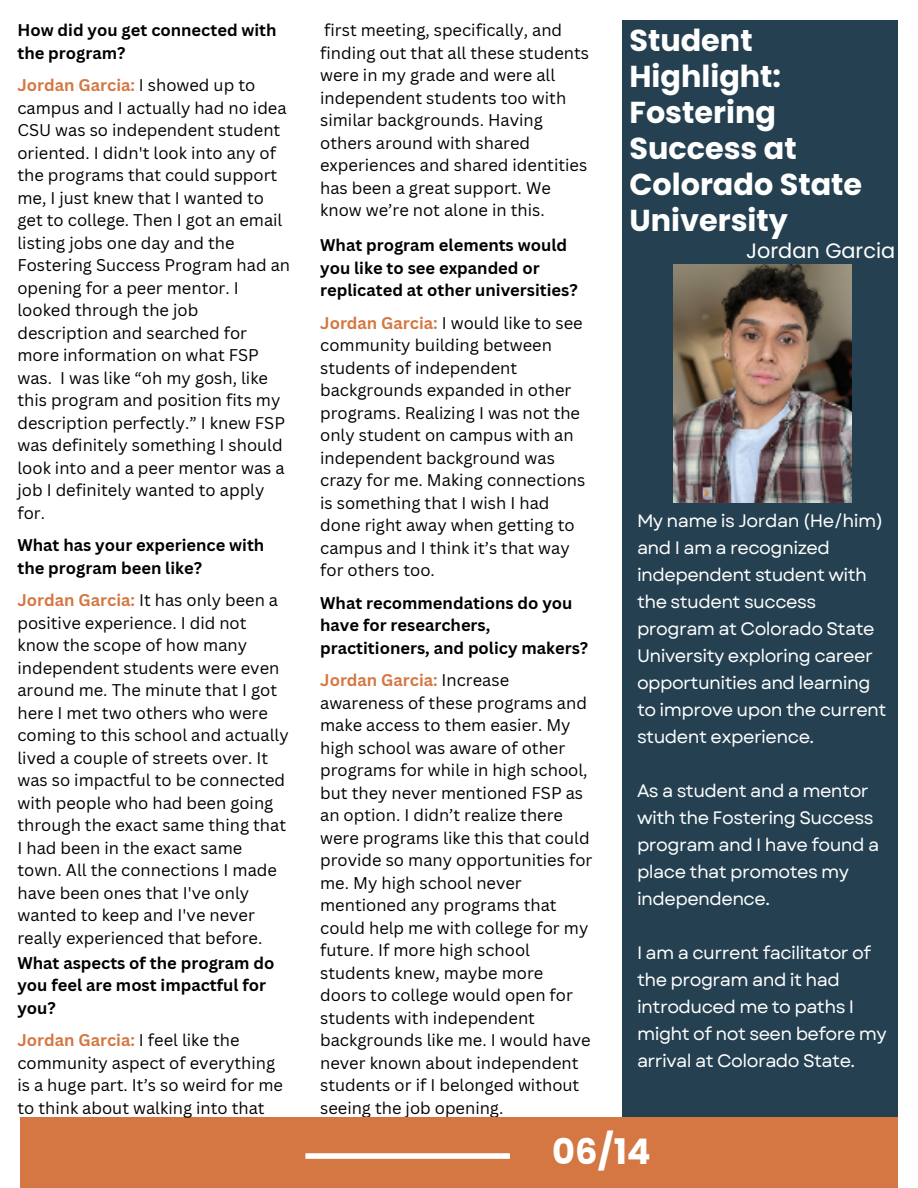
<style>
.page{position:relative;width:918px;height:1188px;background:#fff}
.page>*{position:absolute;margin:0;border:0;box-sizing:border-box;transform-origin:0 0}
.t1{font:700 35.25px "Poppins";color:#fff}
.t2{font:700 30.3px/36px "Poppins";color:#fff}
.t3{font:20.85px "Poppins";color:#fff}
.t4{font:18px/27px "Garet";letter-spacing:-.03em;color:#fff}
.t5{font:16.5px/22.5px "Canva Sans";color:#000}
.t6{font:700 16.5px/22.5px "Canva Sans";color:#000}
.s1{font-weight:700;color:#d57742}
</style>
<div class="page">
<div style="left:622px;top:21px;width:276px;height:1096px;background:#254151"></div>
<div style="left:20px;top:1117px;width:878px;height:71px;background:#d57742"></div>
<div style="left:305px;top:1153px;width:205px;height:6px;background:#fff"></div>
<img style="left:674px;top:265px;width:177px;height:237px">
<p class="t6" style="left:17px;top:19px;width:261px">How did you get connected with the program?</p>
<p class="t5" style="left:17px;top:74px;width:274px"><span class="s1">Jordan Garcia:</span> I showed up to campus and I actually had no idea<br>CSU was so independent student oriented. I didn't look into any of the programs that could support me, I just knew that I wanted to get to college. Then I got an email listing jobs one day and the<br>Fostering Success Program had an opening for a peer mentor. I looked through the job description and searched for more information on what FSP was. I was like “oh my gosh, like this program and position fits my description perfectly.” I knew FSP was definitely something I should look into and a peer mentor was a job I definitely wanted to apply for.</p>
<p class="t6" style="left:17px;top:534px;width:248px">What has your experience with the program been like?</p>
<h3 class="t5" style="left:17px;top:589px;width:273px"><span class="s1">Jordan Garcia:</span> It has only been a positive experience. I did not know the scope of how many independent students were even around me. The minute that I got here I met two others who were coming to this school and actually lived a couple of streets over. It was so impactful to be connected with people who had been going through the exact same thing that<br>I had been in the exact same town. All the connections I made have been ones that I've only wanted to keep and I've never really experienced that before.</h3>
<p class="t6" style="left:17px;top:951px;width:259px">What aspects of the program do you feel are most impactful for you?</p>
<h1 class="t5" style="left:17px;top:1029px;width:267px"><span class="s1">Jordan Garcia:</span> I feel like the community aspect of everything is a huge part. It’s so weird for me to think about walking into that</h1>
<h3 class="t5" style="left:320px;top:19px;width:270px">first meeting, specifically, and finding out that all these students were in my grade and were all independent students too with similar backgrounds. Having others around with shared experiences and shared identities has been a great support. We know we’re not alone in this.</h3>
<p class="t6" style="left:320px;top:234px;width:259px">What program elements would you like to see expanded or replicated at other universities?</p>
<h3 class="t5" style="left:320px;top:311px;width:267px"><span class="s1">Jordan Garcia:</span> I would like to see community building between students of independent backgrounds expanded in other programs. Realizing I was not the only student on campus with an independent background was crazy for me. Making connections is something that I wish I had done right away when getting to campus and I think it’s that way for others too.</h3>
<p class="t6" style="left:320px;top:591px;width:270px">What recommendations do you have for researchers, practitioners, and policy makers?</p>
<p class="t5" style="left:320px;top:669px;width:274px"><span class="s1">Jordan Garcia:</span> Increase awareness of these programs and make access to them easier. My high school was aware of other programs for while in high school, but they never mentioned FSP as an option. I didn’t realize there were programs like this that could provide so many opportunities for me. My high school never mentioned any programs that could help me with college for my future. If more high school students knew, maybe more doors to college would open for students with independent backgrounds like me. I would have never known about independent students or if I belonged without seeing the job opening.</p>
<h3 class="t1" style="left:552px;top:1127px;width:100px">06/14</h3>
<h3 class="t2" style="left:629px;top:23px;width:234px">Student<br>Highlight:<br>Fostering<br>Success at<br>Colorado State<br>University</h3>
<h3 class="t3" style="left:746px;top:236px;width:151px">Jordan Garcia</h3>
<p class="t4" style="left:637px;top:508px;width:251px">My name is Jordan (He/him) and I am a recognized independent student with the student success program at Colorado State<br>University exploring career opportunities and learning to improve upon the current student experience.</p>
<h2 class="t4" style="left:637px;top:778px;width:244px">As a student and a mentor with the Fostering Success program and I have found a place that promotes my independence.</h2>
<p class="t4" style="left:637px;top:940px;width:251px">I am a current facilitator of the program and it had introduced me to paths I might of not seen before my arrival at Colorado State.</p>
</div>
